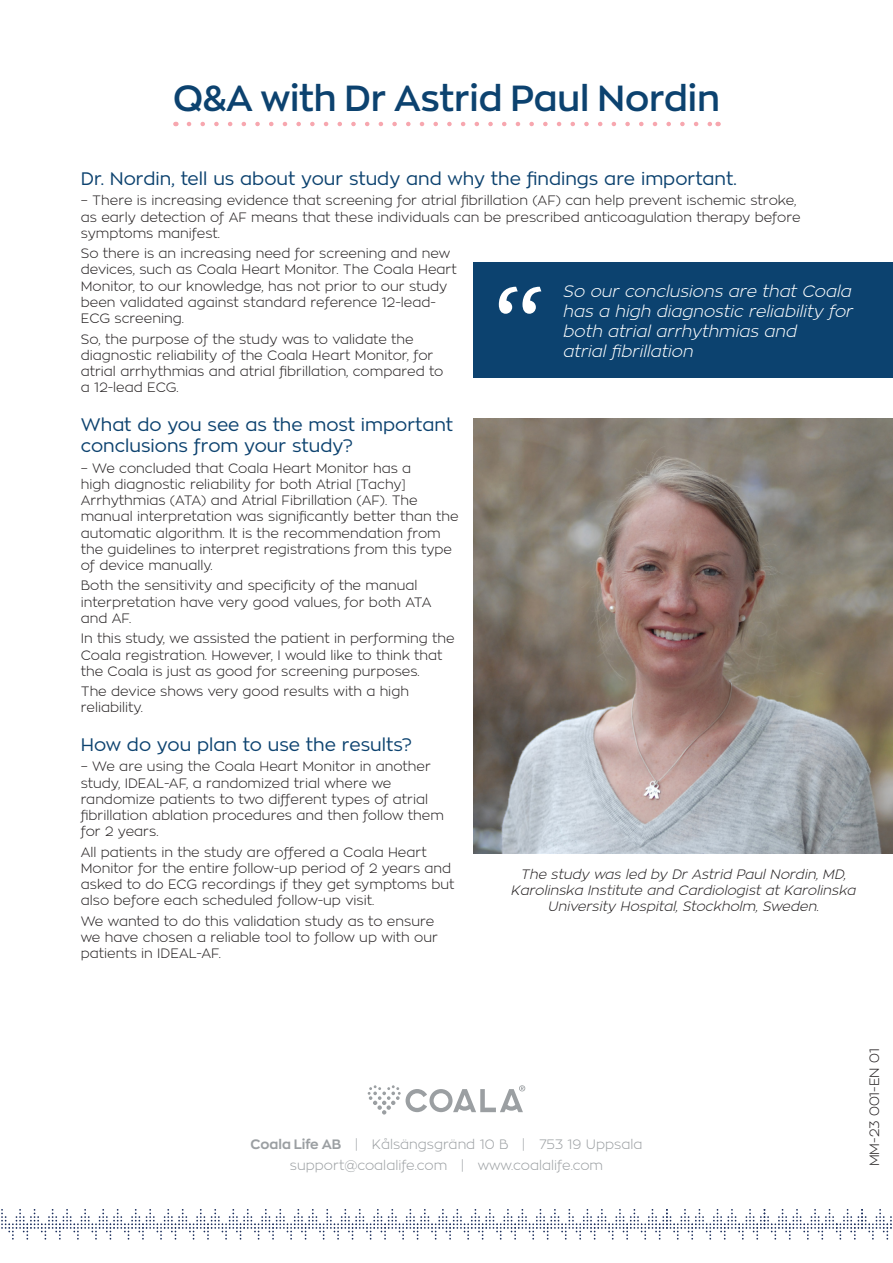
<style>
.page{position:relative;width:893px;height:1263px;background:#fff}
.page>*{position:absolute;margin:0;border:0;box-sizing:border-box;transform-origin:0 0}
.Headline_underlined{font:600 36px "Zona Pro";color:#0c426f}
.Subheader{font:18px/21.6px "Zona Pro";color:#0c426f}
.Paragraph_white{font:italic 300 16.5px/19.8px "Zona Pro";color:#fff}
.Paragraph{font:300 13.5px/16.2px "Zona Pro";color:#231f20}
.Paragraph-2{font:italic 300 13.5px/16.2px "Zona Pro";color:#231f20;text-align:center}
.Paragraph-3{font:300 13.5px "Zona Pro";color:#9b9fa2}
.s1{font-weight:700}
</style>
<div class="page">
<svg style="left:1px;top:1209px;width:891px;height:30px"></svg>
<svg style="left:189px;top:122px;width:522px;height:4px"></svg>
<svg style="left:368px;top:1085px;width:157px;height:29px"></svg>
<img style="left:473px;top:419px;width:420px;height:435px">
<div style="left:473px;top:262px;width:420px;height:116px;background:#0c426f"></div>
<svg style="left:499px;top:287px;width:42px;height:27px"></svg>
<p class="Headline_underlined" style="left:173px;top:74px;width:548px">Q&amp;A with Dr Astrid Paul Nordin</p>
<p class="Subheader" style="left:81px;top:168px;width:657px">Dr. Nordin, tell us about your study and why the findings are important.</p>
<p class="Paragraph" style="left:81px;top:192px;width:721px">– There is increasing evidence that screening for atrial fibrillation (AF) can help prevent ischemic stroke, as early detection of AF means that these individuals can be prescribed anticoagulation therapy before symptoms manifest.</p>
<p class="Paragraph" style="left:81px;top:245px;width:377px">So there is an increasing need for screening and new devices, such as Coala Heart Monitor. The Coala Heart Monitor, to our knowledge, has not prior to our study been validated against standard reference 12-lead-ECG screening.</p>
<p class="Paragraph" style="left:81px;top:331px;width:364px">So, the purpose of the study was to validate the diagnostic reliability of the Coala Heart Monitor, for atrial arrhythmias and atrial fibrillation, compared to a 12-lead ECG.</p>
<p class="Subheader" style="left:81px;top:413px;width:374px">What do you see as the most important conclusions from your study?</p>
<p class="Paragraph" style="left:81px;top:460px;width:379px">– We concluded that Coala Heart Monitor has a<br>high diagnostic reliability for both Atrial [Tachy] Arrhythmias (ATA) and Atrial Fibrillation (AF). The manual interpretation was significantly better than the automatic algorithm. It is the recommendation from the guidelines to interpret registrations from this type of device manually.</p>
<p class="Paragraph" style="left:81px;top:577px;width:352px">Both the sensitivity and specificity of the manual interpretation have very good values, for both ATA and AF.</p>
<p class="Paragraph" style="left:81px;top:630px;width:375px">In this study, we assisted the patient in performing the<br>Coala registration. However, I would like to think that the Coala is just as good for screening purposes.</p>
<p class="Paragraph" style="left:81px;top:683px;width:330px">The device shows very good results with a high reliability.</p>
<p class="Subheader" style="left:81px;top:734px;width:333px">How do you plan to use the results?</p>
<p class="Paragraph" style="left:81px;top:758px;width:365px">– We are using the Coala Heart Monitor in another study, IDEAL-AF, a randomized trial where we randomize patients to two different types of atrial fibrillation ablation procedures and then follow them for 2 years.</p>
<p class="Paragraph" style="left:81px;top:844px;width:375px">All patients in the study are offered a Coala Heart Monitor for the entire follow-up period of 2 years and asked to do ECG recordings if they get symptoms but also before each scheduled follow-up visit.</p>
<p class="Paragraph" style="left:81px;top:913px;width:359px">We wanted to do this validation study as to ensure we have chosen a reliable tool to follow up with our patients in IDEAL-AF.</p>
<p class="Paragraph_white" style="left:563px;top:281px;width:296px">So ourconclusions are thatCoala has a high diagnostic reliability for both atrialarrhythmias and atrialfibrillation</p>
<p class="Paragraph-2" style="left:511px;top:865px;width:350px">The study was led by DrAstrid PaulNordin,MD,<br>Karolinska Institute and CardiologistatKarolinska<br>University Hospital,Stockholm,Sweden.</p>
<p class="Paragraph-3" style="left:251px;top:1136px;width:393px"><span class="s1">Coala Life AB</span> | Kålsängsgränd 10 B | 753 19 Uppsala</p>
<p class="Paragraph-3" style="left:290px;top:1156px;width:315px">support@coalalife.com | www.coalalife.com</p>
<p class="Paragraph" style="left:866px;top:1166px;width:120px;rotate:-90deg">MM-23 001-EN 01</p>
</div>
